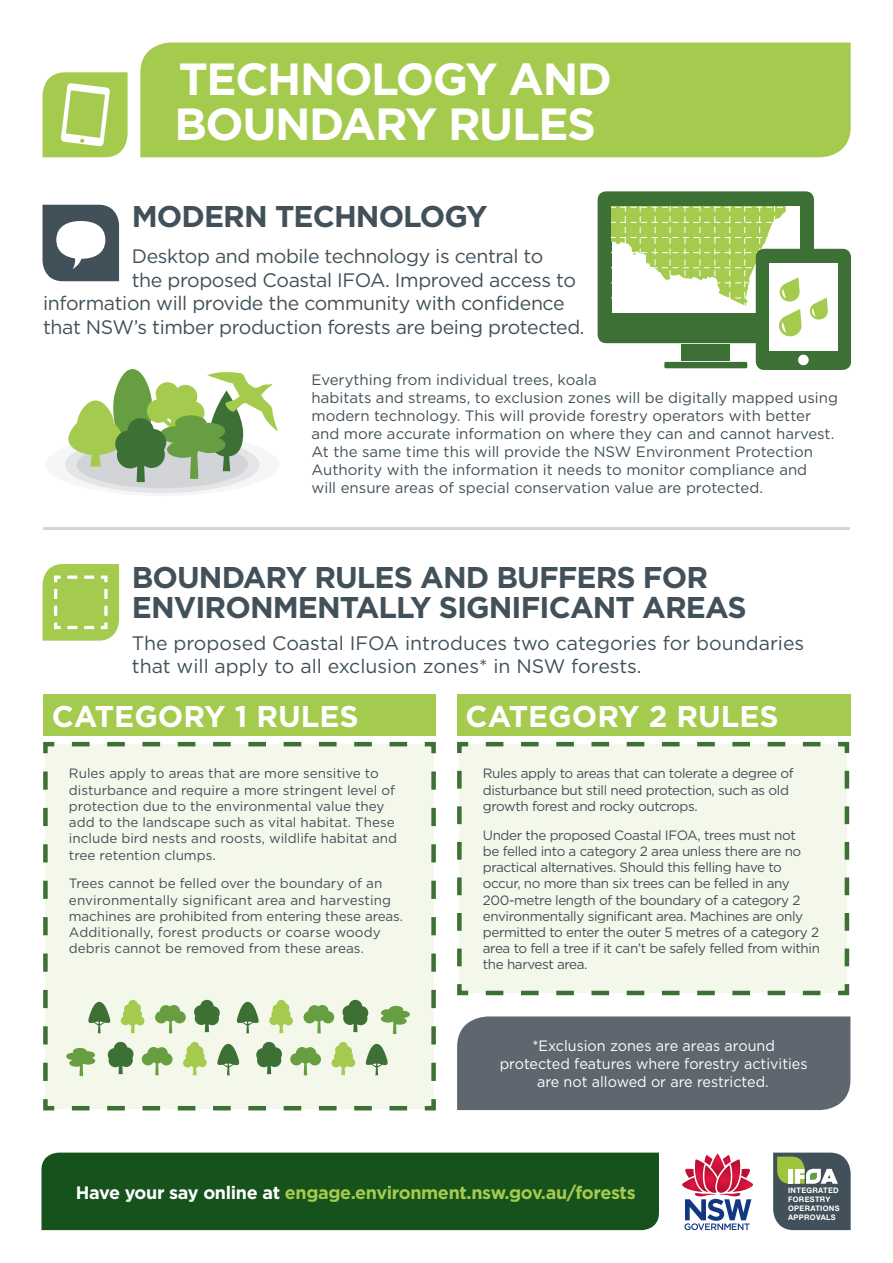
<style>
.page{position:relative;width:893px;height:1263px;background:#fff}
.page>*{position:absolute;margin:0;border:0;box-sizing:border-box;transform-origin:0 0}
.t1{font:700 45px/45px "Gotham";letter-spacing:-.03em;color:#fff}
.Icon_Header{font:700 30px/30px "Gotham";letter-spacing:-.03em;color:#415059}
.t2{font:700 30px "Gotham";color:#fff}
.Text_Highlight{font:19.5px "Gotham";letter-spacing:-.02em;color:#415059}
.Text_Highlight-2{font:19.5px/23.4px "Gotham";color:#415059}
.t3{font:700 18px "Gotham";letter-spacing:-.02em;color:#a4cb4e}
.t4{font:15px/18px "Gotham";color:#415059}
.Body_Style{font:15px/18px "Gotham";color:#fff;text-align:center;scale:.96 1}
.Body{font:13.5px/16.2px "Gotham";letter-spacing:-.03em;color:#415059}
.Body-2{font:13.5px/16.2px "Gotham";color:#415059}
.t5{font:700 7.65px/9.1px "Helvetica Neue LT Std";letter-spacing:.045em;color:#fff}
.s1{color:#fff}
</style>
<div class="page">
<svg style="left:43px;top:72px;width:85px;height:85px;background:#b3d46c"></svg>
<div style="left:140px;top:43px;width:711px;height:114px;background:#a4cb4e"></div>
<svg style="left:682px;top:1153px;width:71px;height:77px"></svg>
<svg style="left:773px;top:1152px;width:78px;height:78px;background:#606f6a"></svg>
<div style="left:41px;top:1152px;width:618px;height:78px;background:#16521c"></div>
<div style="left:598px;top:191px;width:216px;height:152px;background:#3d7035;border-radius:9px"></div>
<div style="left:664px;top:362px;width:83px;height:6px;background:#3d7035;border-radius:2px"></div>
<div style="left:681px;top:344px;width:49px;height:17px;background:#3d7035"></div>
<div style="left:756px;top:249px;width:95px;height:121px;background:#3d7035;border-radius:9px"></div>
<div style="left:769px;top:263px;width:68px;height:87px;background:#fff"></div>
<div style="left:798px;top:355px;width:11px;height:10px;background:#fff;border-radius:50%"></div>
<svg style="left:809px;top:298px;width:19px;height:22px"></svg>
<svg style="left:612px;top:206px;width:189px;height:131px"></svg>
<hr style="left:43px;top:527px;width:807px;height:3px;background:#d3d4d8">
<svg style="left:43px;top:205px;width:76px;height:76px"></svg>
<div style="left:46px;top:433px;width:233px;height:63px;background:#f6f6f7;border-radius:50%"></div>
<div style="left:65px;top:436px;width:195px;height:57px;background:#e4e5e7;border-radius:50%"></div>
<div style="left:77px;top:441px;width:171px;height:47px;background:#d3d4d8;border-radius:50%"></div>
<svg style="left:68px;top:369px;width:210px;height:113px"></svg>
<svg style="left:43px;top:564px;width:76px;height:77px;background:#add05f"></svg>
<div style="left:457px;top:1016px;width:393px;height:94px;background:#5e676f"></div>
<div style="left:43px;top:741px;width:393px;height:370px;background:#f4f8ea"></div>
<div style="left:457px;top:741px;width:393px;height:255px;background:#f4f8ea"></div>
<div style="left:43px;top:695px;width:393px;height:41px;background:#a4cb4e"></div>
<div style="left:457px;top:695px;width:394px;height:41px;background:#a4cb4e"></div>
<svg style="left:108px;top:1042px;width:25px;height:32px"></svg>
<svg style="left:142px;top:1047px;width:31px;height:28px"></svg>
<svg style="left:183px;top:1042px;width:24px;height:33px"></svg>
<svg style="left:217px;top:1044px;width:23px;height:31px"></svg>
<svg style="left:256px;top:1042px;width:26px;height:32px"></svg>
<svg style="left:290px;top:1047px;width:31px;height:28px"></svg>
<svg style="left:332px;top:1042px;width:23px;height:33px"></svg>
<svg style="left:365px;top:1044px;width:24px;height:31px"></svg>
<svg style="left:66px;top:1048px;width:29px;height:28px"></svg>
<svg style="left:343px;top:1000px;width:25px;height:32px"></svg>
<svg style="left:303px;top:1005px;width:31px;height:28px"></svg>
<svg style="left:269px;top:1000px;width:24px;height:33px"></svg>
<svg style="left:236px;top:1002px;width:23px;height:31px"></svg>
<svg style="left:194px;top:1000px;width:26px;height:32px"></svg>
<svg style="left:155px;top:1005px;width:31px;height:28px"></svg>
<svg style="left:121px;top:1000px;width:23px;height:33px"></svg>
<svg style="left:87px;top:1002px;width:24px;height:31px"></svg>
<svg style="left:381px;top:1006px;width:29px;height:28px"></svg>
<h1 class="t1" style="left:174px;top:57px;width:439px">TECHNOLOGY AND<br>BOUNDARY RULES</h1>
<p class="Icon_Header" style="left:132px;top:201px;width:357px">MODERN TECHNOLOGY</p>
<p class="Text_Highlight" style="left:132px;top:245px;width:413px">Desktop and mobile technology is central to</p>
<p class="Text_Highlight" style="left:132px;top:268px;width:446px">the proposed Coastal IFOA. Improved access to</p>
<p class="Text_Highlight" style="left:43px;top:291px;width:523px">information will provide the community with confidence</p>
<p class="Text_Highlight" style="left:43px;top:315px;width:543px">that NSW’s timber production forests are being protected.</p>
<p class="t4" style="left:311px;top:371px;width:528px">Everything from individual trees, koala<br>habitats and streams, to exclusion zones will be digitally mapped using modern technology. This will provide forestry operators with better and more accurate information on where they can and cannot harvest.<br>At the same time this will provide the NSW Environment Protection Authority with the information it needs to monitor compliance and<br>will ensure areas of special conservation value are protected.</p>
<p class="Icon_Header" style="left:132px;top:562px;width:616px">BOUNDARY RULES AND BUFFERS FOR<br>ENVIRONMENTALLY SIGNIFICANT AREAS</p>
<p class="Text_Highlight-2" style="left:132px;top:631px;width:674px">The proposed Coastal IFOA introduces two categories for boundaries that will apply to all exclusion zones* in NSW forests.</p>
<p class="t2" style="left:52px;top:698px;width:309px">CATEGORY 1 RULES</p>
<p class="t2" style="left:466px;top:698px;width:315px">CATEGORY 2 RULES</p>
<p class="Body-2" style="left:69px;top:765px;width:330px">Rules apply to areas that are more sensitive to disturbance and require a more stringent level of protection due to the environmental value they add to the landscape such as vital habitat. These include bird nests and roosts, wildlife habitat and tree retention clumps.</p>
<p class="Body-2" style="left:69px;top:875px;width:336px">Trees cannot be felled over the boundary of an environmentally significant area and harvesting machines are prohibited from entering these areas.<br>Additionally, forest products or coarse woody debris cannot be removed from these areas.</p>
<p class="Body" style="left:483px;top:765px;width:312px">Rules apply to areas that can tolerate a degree of disturbance but still need protection, such as old growth forest and rocky outcrops.</p>
<p class="Body" style="left:483px;top:827px;width:339px">Under the proposed Coastal IFOA, trees must not<br>be felled into a category 2 area unless there are no practical alternatives. Should this felling have to occur, no more than six trees can be felled in any 200-metre length of the boundary of a category 2 environmentally significant area. Machines are only permitted to enter the outer 5 metres of a category 2 area to fell a tree if it can’t be safely felled from within the harvest area.</p>
<p class="Body_Style" style="left:500px;top:1037px;width:322px">*Exclusion zones are areas around protected features where forestry activities are not allowed or are restricted.</p>
<h3 class="t3" style="left:76px;top:1181px;width:561px"><span class="s1">Have your say online at</span> engage.environment.nsw.gov.au/forests</h3>
<p class="t5" style="left:788px;top:1185px;width:53px">INTEGRATED<br>FORESTRY<br>OPERATIONS<br>APPROVALS</p>
</div>
